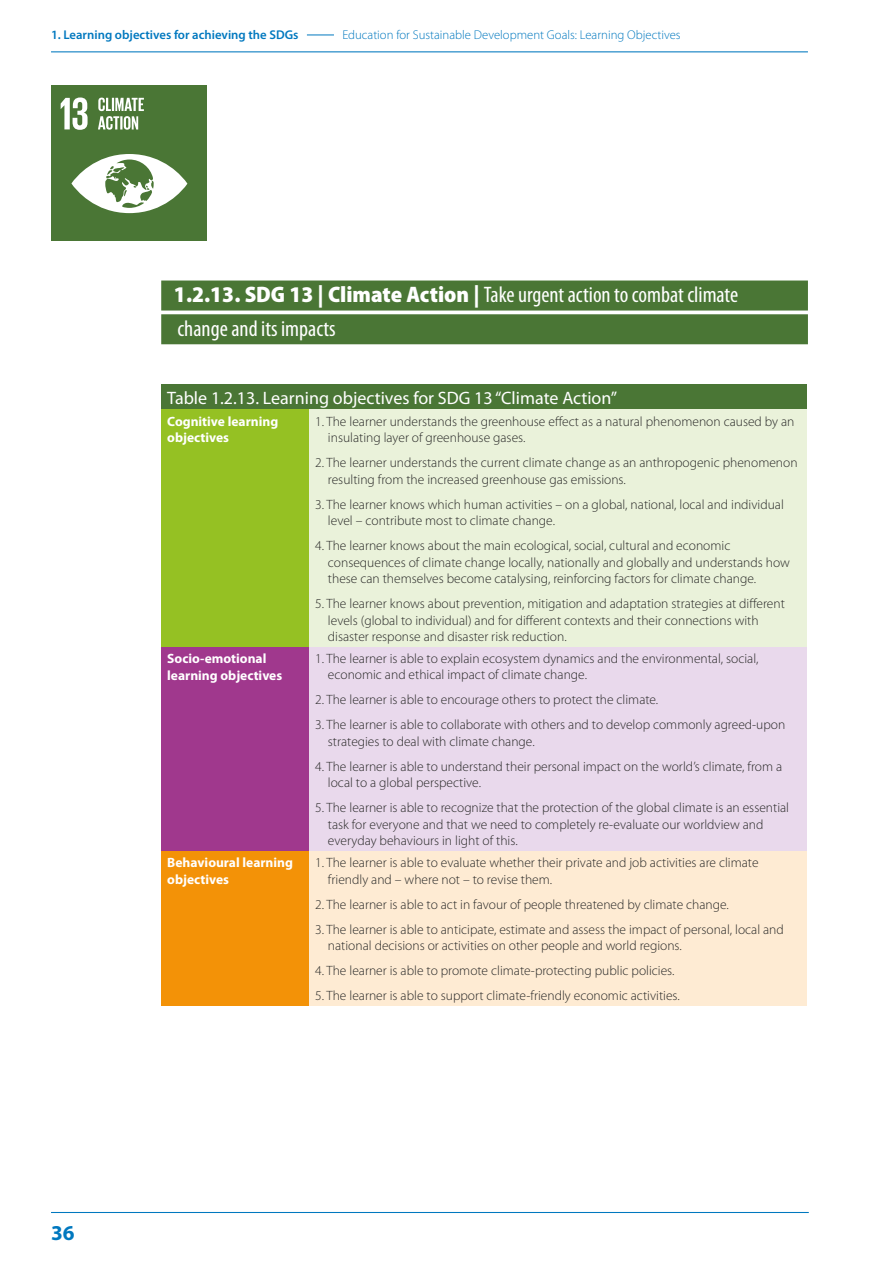
<style>
.page{position:relative;width:893px;height:1263px;background:#fff}
.page>*{position:absolute;margin:0;border:0;box-sizing:border-box;transform-origin:0 0}
.t1{font:condensed 22.5px/33.8px "Myriad Pro";color:#fff}
.t2{font:700 21.15px "Myriad Pro";color:#0078bf}
.t3{font:18px "Myriad Pro";color:#fff}
.t4{font:300 13.5px/16.5px "Myriad Pro";color:#282827}
.t5{font:700 13.5px/16.5px "Myriad Pro";color:#fff}
.t6{font:300 12.75px "Myriad Pro";color:#0078bf}
.t7{font:600 12.75px "Myriad Pro";color:#0078bf}
.s1{font-weight:900;font-stretch:semi-condensed}
</style>
<div class="page">
<hr style="left:51px;top:51px;width:757px;height:1px;background:#0078bf">
<svg style="left:307px;top:35px;width:27px;height:1px"></svg>
<hr style="left:51px;top:1212px;width:758px;height:1px;background:#0078bf">
<div style="left:161px;top:280px;width:647px;height:30px;background:#4a7635"></div>
<div style="left:161px;top:314px;width:647px;height:30px;background:#4a7635"></div>
<div style="left:161px;top:384px;width:646px;height:26px;background:#4a7635"></div>
<div style="left:161px;top:410px;width:148px;height:237px;background:#95c123"></div>
<div style="left:309px;top:410px;width:498px;height:237px;background:#eaf2da"></div>
<div style="left:161px;top:647px;width:148px;height:204px;background:#a0388d"></div>
<div style="left:309px;top:647px;width:498px;height:204px;background:#e9d9ec"></div>
<div style="left:161px;top:851px;width:148px;height:155px;background:#f39207"></div>
<div style="left:309px;top:851px;width:498px;height:155px;background:#feebd3"></div>
<div style="left:51px;top:85px;width:155px;height:156px;background:#4a7635"></div>
<svg style="left:71px;top:154px;width:116px;height:59px"></svg>
<svg style="left:61px;top:97px;width:27px;height:33px"></svg>
<svg style="left:98px;top:98px;width:46px;height:32px"></svg>
<p class="t7" style="left:51px;top:28px;width:249px">1. Learning objectives for achieving the SDGs</p>
<p class="t6" style="left:342px;top:27px;width:340px">Education for Sustainable Development Goals: Learning Objectives</p>
<h1 class="t1" style="left:174px;top:278px;width:566px"><span class="s1">1.2.13. SDG 13 | Climate Action |</span> Take urgent action to combat climate change and its impacts</h1>
<h2 class="t2" style="left:51px;top:1221px;width:25px">36</h2>
<h3 class="t3" style="left:167px;top:388px;width:452px">Table 1.2.13. Learning objectives for SDG 13 “Climate Action”</h3>
<p class="t5" style="left:167px;top:413px;width:113px">Cognitive learning objectives</p>
<p class="t4" style="left:328px;top:413px;width:468px;text-indent:-13px">1. The learner understands the greenhouse effect as a natural phenomenon caused by an insulating layer of greenhouse gases.</p>
<p class="t4" style="left:328px;top:454px;width:471px;text-indent:-13px">2. The learner understands the current climate change as an anthropogenic phenomenon resulting from the increased greenhouse gas emissions.</p>
<p class="t4" style="left:328px;top:496px;width:457px;text-indent:-13px">3. The learner knows which human activities – on a global, national, local and individual level – contribute most to climate change.</p>
<p class="t4" style="left:328px;top:537px;width:463px;text-indent:-13px">4. The learner knows about the main ecological, social, cultural and economic consequences of climate change locally, nationally and globally and understands how these can themselves become catalysing, reinforcing factors for climate change.</p>
<p class="t4" style="left:328px;top:595px;width:458px;text-indent:-13px">5. The learner knows about prevention, mitigation and adaptation strategies at different levels (global to individual) and for different contexts and their connections with disaster response and disaster risk reduction.</p>
<p class="t5" style="left:167px;top:650px;width:117px">Socio-emotional learning objectives</p>
<p class="t4" style="left:328px;top:650px;width:432px;text-indent:-13px">1. The learner is able to explain ecosystem dynamics and the environmental, social, economic and ethical impact of climate change.</p>
<p class="t4" style="left:315px;top:691px;width:345px">2. The learner is able to encourage others to protect the climate.</p>
<p class="t4" style="left:328px;top:716px;width:459px;text-indent:-13px">3. The learner is able to collaborate with others and to develop commonly agreed-upon strategies to deal with climate change.</p>
<p class="t4" style="left:328px;top:758px;width:456px;text-indent:-13px">4. The learner is able to understand their personal impact on the world’s climate, from a local to a global perspective.</p>
<p class="t4" style="left:328px;top:799px;width:463px;text-indent:-13px">5. The learner is able to recognize that the protection of the global climate is an essential task for everyone and that we need to completely re-evaluate our worldview and everyday behaviours in light of this.</p>
<p class="t5" style="left:167px;top:855px;width:127px">Behavioural learning objectives</p>
<p class="t4" style="left:328px;top:854px;width:432px;text-indent:-13px">1. The learner is able to evaluate whether their private and job activities are climate friendly and – where not – to revise them.</p>
<p class="t4" style="left:315px;top:896px;width:415px">2. The learner is able to act in favour of people threatened by climate change.</p>
<p class="t4" style="left:328px;top:921px;width:457px;text-indent:-13px">3. The learner is able to anticipate, estimate and assess the impact of personal, local and national decisions or activities on other people and world regions.</p>
<p class="t4" style="left:315px;top:962px;width:361px">4. The learner is able to promote climate-protecting public policies.</p>
<p class="t4" style="left:315px;top:987px;width:366px">5. The learner is able to support climate-friendly economic activities.</p>
</div>
